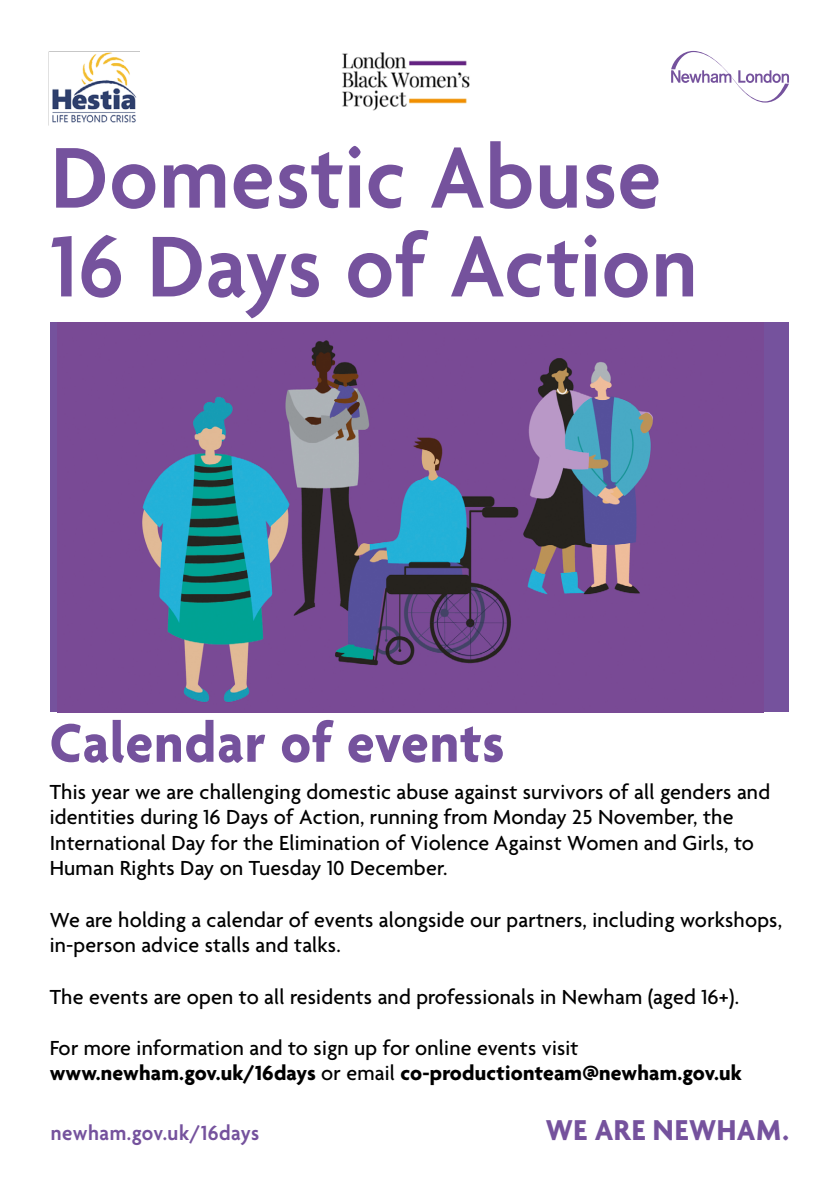
<style>
.page{position:relative;width:840px;height:1191px;background:#fff}
.page>*{position:absolute;margin:0;border:0;box-sizing:border-box;transform-origin:0 0}
.t1{font:600 93.2px/88.8px "Agenda";letter-spacing:.01em;color:#75529d;scale:.95 1}
.t2{font:700 58.8px "Agenda";letter-spacing:.015em;color:#75529d;scale:.95 1}
.t3{font:700 31px "Agenda";letter-spacing:.025em;color:#75529d;scale:.95 1}
.t4{font:500 22px/25.6px "Agenda";letter-spacing:.01em;color:#000}
.t5{font:600 22px "Agenda";letter-spacing:.025em;color:#75529d;scale:.95 1}
.s1{font-weight:700}
</style>
<div class="page">
<svg style="left:671px;top:51px;width:117px;height:52px"></svg>
<div style="left:51px;top:323px;width:737px;height:389px;background:#794a95"></div>
<img style="left:142px;top:340px;width:511px;height:363px">
<img style="left:48px;top:51px;width:92px;height:75px">
<img style="left:342px;top:52px;width:128px;height:59px">
<h1 class="t1" style="left:51px;top:139px;width:681px">Domestic Abuse<br>16 Days of Action</h1>
<h2 class="t2" style="left:50px;top:711px;width:480px">Calendar of events</h2>
<p class="t4" style="left:50px;top:780px;width:721px">This year we are challenging domestic abuse against survivors of all genders and identities during 16 Days of Action, running from Monday 25 November, the International Day for the Elimination of Violence Against Women and Girls, to Human Rights Day on Tuesday 10 December.</p>
<p class="t4" style="left:50px;top:908px;width:733px">We are holding a calendar of events alongside our partners, including workshops, in-person advice stalls and talks.</p>
<p class="t4" style="left:50px;top:985px;width:690px">The events are open to all residents and professionals in Newham (aged 16+).</p>
<p class="t4" style="left:50px;top:1036px;width:693px">For more information and to sign up for online events visit <span class="s1">www.newham.gov.uk/16days</span> or email <span class="s1">co-productionteam@newham.gov.uk</span></p>
<p class="t5" style="left:51px;top:1121px;width:220px">newham.gov.uk/16days</p>
<h3 class="t3" style="left:545px;top:1113px;width:257px">WE ARE NEWHAM.</h3>
</div>
